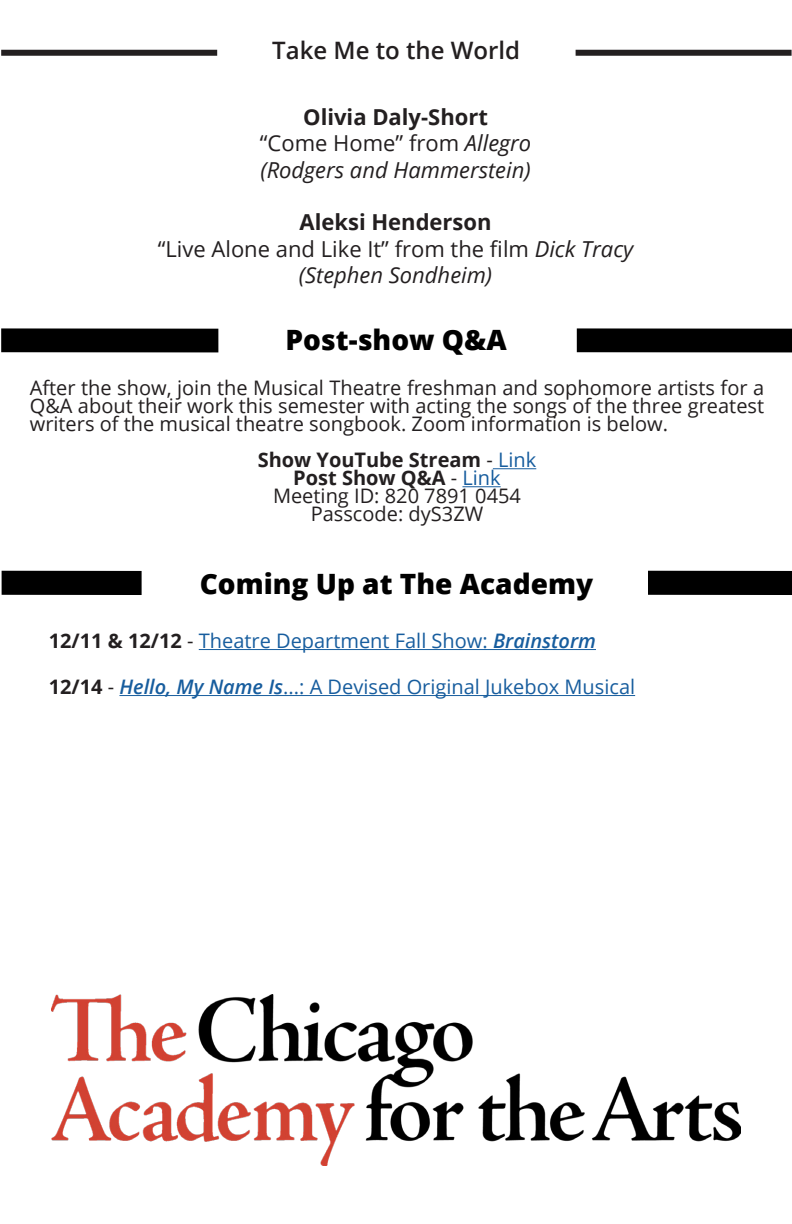
<style>
.page{position:relative;width:792px;height:1224px;background:#fff}
.page>*{position:absolute;margin:0;border:0;box-sizing:border-box;transform-origin:0 0}
.t1{font:800 28px "Open Sans";color:#000}
.t2{font:600 24px "Open Sans";color:#231f20}
.t3{font:22px "Open Sans";color:#231f20}
.t4{font:italic 22px "Open Sans";color:#231f20}
.t5{font:700 22px "Open Sans";color:#231f20}
.t6{font:20px/18px "Open Sans";color:#231f20;text-align:justify}
.t7{font:20px "Open Sans";color:#175d9e}
.t8{font:700 20px "Open Sans";color:#231f20}
.s1{font-style:italic}
.s2{font-weight:400}
.s3{font-weight:400;color:#175d9e}
.s4{font-weight:700;color:#231f20}
.s5{color:#231f20}
.s6{font-weight:600;font-style:italic}
</style>
<div class="page">
<div style="left:576px;top:50px;width:216px;height:6px;background:#231f20"></div>
<div style="left:1px;top:50px;width:216px;height:6px;background:#231f20"></div>
<hr style="left:199px;top:649px;width:397px;height:1px;background:#175d9e">
<hr style="left:119px;top:695px;width:516px;height:1px;background:#175d9e">
<div style="left:2px;top:571px;width:140px;height:24px;background:#000"></div>
<div style="left:648px;top:571px;width:144px;height:24px;background:#000"></div>
<img style="left:52px;top:995px;width:688px;height:170px">
<hr style="left:493px;top:468px;width:43px;height:1px;background:#175d9e">
<hr style="left:462px;top:486px;width:39px;height:1px;background:#175d9e">
<div style="left:1px;top:328px;width:217px;height:24px;background:#000"></div>
<div style="left:577px;top:328px;width:215px;height:24px;background:#000"></div>
<p class="t2" style="left:272px;top:34px;width:249px">Take Me to the World</p>
<p class="t5" style="left:303px;top:101px;width:186px">Olivia Daly-Short</p>
<p class="t3" style="left:260px;top:128px;width:273px">“Come Home” from <span class="s1">Allegro</span></p>
<p class="t4" style="left:260px;top:155px;width:272px">(Rodgers and Hammerstein)</p>
<p class="t5" style="left:300px;top:207px;width:194px">Aleksi Henderson</p>
<p class="t3" style="left:158px;top:234px;width:477px">“Live Alone and Like It” from the film <span class="s1">Dick Tracy</span></p>
<p class="t4" style="left:299px;top:260px;width:195px">(Stephen Sondheim)</p>
<p class="t1" style="left:285px;top:318px;width:223px">Post-show Q&amp;A</p>
<p class="t6" style="left:30px;top:378px;width:736px">After the show, join the Musical Theatre freshman and sophomore artists for a Q&amp;A about their work this semester with acting the songs of the three greatest writers of the musical theatre songbook. Zoom information is below.</p>
<p class="t8" style="left:258px;top:446px;width:280px">Show YouTube Stream <span class="s2">-</span> <span class="s3">Link</span></p>
<p class="t8" style="left:293px;top:464px;width:209px">Post Show Q&amp;A <span class="s2">-</span> <span class="s3">Link</span></p>
<p class="t6" style="left:273px;top:486px;width:249px">Meeting ID: 820 7891 0454</p>
<p class="t6" style="left:311px;top:504px;width:174px">Passcode: dyS3ZW</p>
<p class="t1" style="left:200px;top:563px;width:395px">Coming Up at The Academy</p>
<p class="t7" style="left:49px;top:627px;width:549px"><span class="s4">12/11 &amp; 12/12</span> <span class="s5">-</span> Theatre Department Fall Show: <span class="s6">Brainstorm</span></p>
<p class="t7" style="left:49px;top:673px;width:588px"><span class="s4">12/14</span> <span class="s5">-</span> <span class="s6">Hello, My Name Is</span>...: A Devised Original Jukebox Musical</p>
</div>
